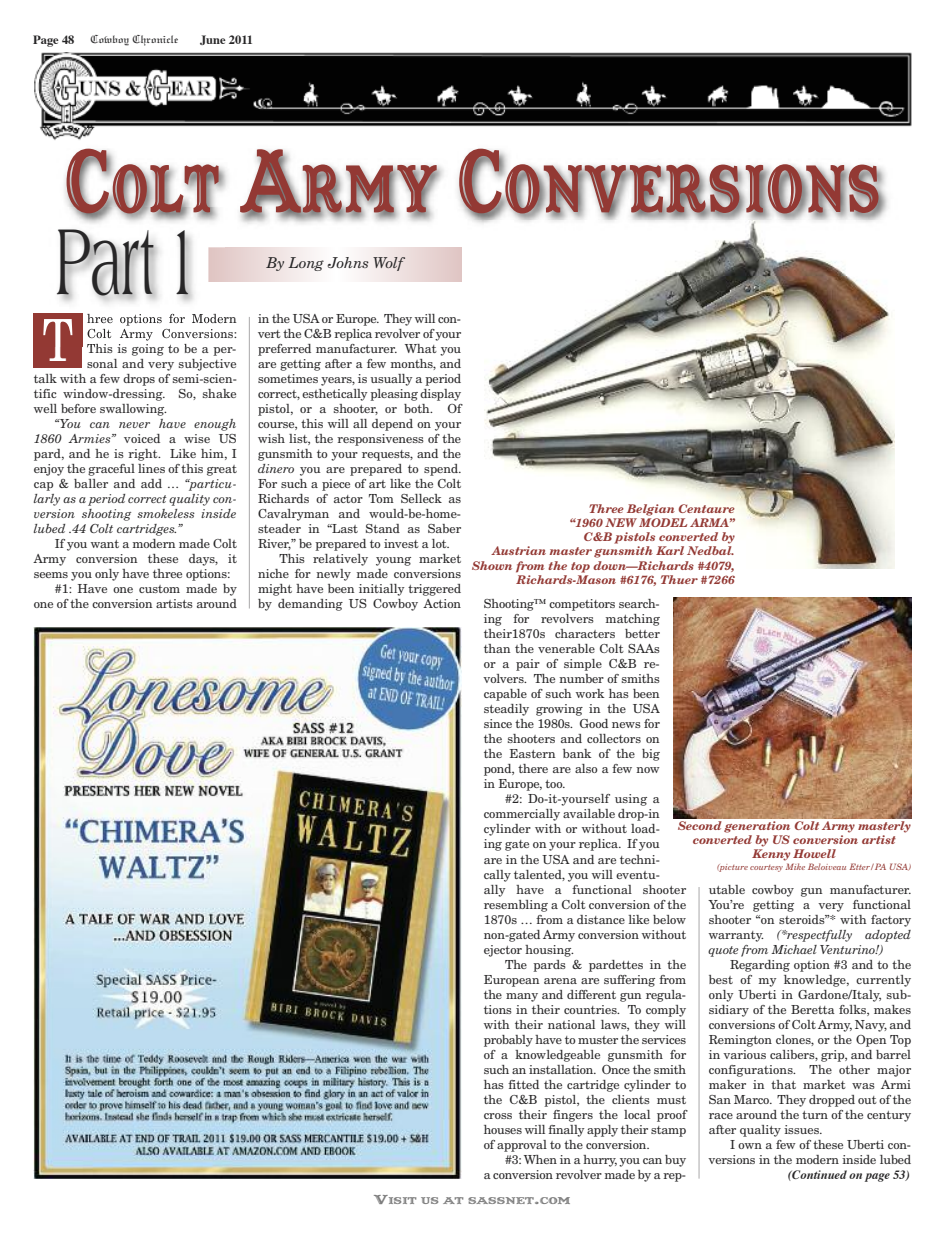
<style>
.page{position:relative;width:945px;height:1238px;background:#fff}
.page>*{position:absolute;margin:0;border:0;box-sizing:border-box;transform-origin:0 0}
.t1{font:100px "Americana";color:#272627;scale:.5 1}
.t2{font:64.12px "Captain Howdy";letter-spacing:.035em;color:#933934;scale:.83 1}
.t3{font:57.75px "New Century Schlbk";color:#fff;scale:.8 1}
.t4{font:italic 15px "New Century Schlbk";color:#272627}
.t5{font:12.5px/15px "New Century Schlbk";letter-spacing:-.005em;color:#272627;text-align:justify}
.t6{font:italic 12.5px/15px "New Century Schlbk";letter-spacing:.01em;color:#272627;text-align:justify}
.t7{font:italic 700 12.5px "Times";color:#272627}
.t8{font:12.5px "Linotext";color:#272627}
.t9{font:700 12.5px "Times";color:#272627}
.t10{font:italic 700 11.88px/14.2px "New Century Schlbk";color:#933934;text-align:right}
.t11{font:9.38px "Captain Howdy";color:#7d7d7d;scale:1.45 1}
.t12{font:italic 8.75px "New Century Schlbk";color:#933934}
.s1{font-size:85.5px}
.s2{font-style:normal}
.s3{font-style:italic}
.s4{font-size:12.5px}
</style>
<div class="page">
<img style="left:34px;top:53px;width:877px;height:76px">
<div style="left:34px;top:313px;width:48px;height:55px;background:#933934"></div>
<img style="left:485px;top:275px;width:410px;height:293px">
<img style="left:673px;top:598px;width:238px;height:220px">
<img style="left:64px;top:149px;width:825px;height:126px">
<img style="left:40px;top:129px;width:54px;height:11px">
<img style="left:472px;top:221px;width:417px;height:54px">
<svg style="left:224px;top:248px;width:237px;height:33px"></svg>
<img style="left:33px;top:275px;width:191px;height:72px">
<img style="left:87px;top:314px;width:75px;height:11px">
<img style="left:88px;top:329px;width:94px;height:11px">
<img style="left:87px;top:344px;width:66px;height:2px">
<img style="left:34px;top:313px;width:48px;height:34px">
<img style="left:43px;top:319px;width:29px;height:28px">
<img style="left:60px;top:208px;width:164px;height:40px">
<img style="left:60px;top:248px;width:149px;height:27px">
<img style="left:74px;top:208px;width:139px;height:5px">
<img style="left:209px;top:248px;width:15px;height:33px">
<hr style="left:249px;top:317px;width:1px;height:291px;background:#a9a8a9">
<hr style="left:699px;top:887px;width:1px;height:291px;background:#a9a8a9">
<img style="left:34px;top:627px;width:427px;height:551px">
<p class="t9" style="left:33px;top:35px;width:43px">Page 48</p>
<p class="t8" style="left:90px;top:35px;width:89px">Cowboy Chronicle</p>
<p class="t9" style="left:200px;top:35px;width:55px">June 2011</p>
<h2 class="t2" style="left:64px;top:148px;width:985px"><span class="s1">C</span>OLT <span class="s1">A</span>RMY <span class="s1">C</span>ONVERSIONS</h2>
<h1 class="t1" style="left:56px;top:221px;width:286px">Part 1</h1>
<p class="t4" style="left:267px;top:258px;width:138px">By Long Johns Wolf</p>
<h3 class="t3" style="left:42px;top:319px;width:40px">T</h3>
<p class="t5" style="left:87px;top:342px;width:151px">This is going to be a per-</p>
<p class="t5" style="left:87px;top:357px;width:151px">sonal and very subjective</p>
<p class="t5" style="left:34px;top:372px;width:205px">talk with a few drops of semi-scien-</p>
<p class="t5" style="left:34px;top:387px;width:205px">tific window-dressing. So, shake</p>
<p class="t5" style="left:34px;top:402px;width:135px">well before swallowing.</p>
<p class="t6" style="left:34px;top:417px;width:205px;text-indent:21px">“You can never have enough 1860 Armies” <span class="s2">voiced a wise US pard, and he is right. Like him, I enjoy the graceful lines of this great cap &amp; baller and add</span> … “particu&shy;larly as a period correct quality con&shy;version shooting smokeless inside lubed .44 Colt cartridges.”</p>
<p class="t5" style="left:55px;top:537px;width:183px">If you want a modern made Colt</p>
<p class="t5" style="left:34px;top:552px;width:205px">Army conversion these days, it</p>
<p class="t5" style="left:34px;top:567px;width:198px">seems you only have three options:</p>
<p class="t5" style="left:55px;top:582px;width:183px">#1: Have one custom made by</p>
<p class="t5" style="left:34px;top:597px;width:205px">one of the conversion artists around</p>
<p class="t5" style="left:258px;top:312px;width:205px">in the USA or Europe. They will con-</p>
<p class="t5" style="left:258px;top:327px;width:205px">vert the C&amp;B replica revolver of your</p>
<p class="t5" style="left:258px;top:342px;width:205px">preferred manufacturer. What you</p>
<p class="t5" style="left:258px;top:357px;width:205px">are getting after a few months, and</p>
<p class="t5" style="left:258px;top:372px;width:205px">sometimes years, is usually a period</p>
<p class="t5" style="left:258px;top:387px;width:205px">correct, esthetically pleasing display</p>
<p class="t5" style="left:258px;top:402px;width:205px">pistol, or a shooter, or both. Of</p>
<p class="t5" style="left:258px;top:417px;width:205px">course, this will all depend on your</p>
<p class="t5" style="left:258px;top:432px;width:205px">wish list, the responsiveness of the</p>
<p class="t5" style="left:258px;top:447px;width:205px">gunsmith to your requests, and the</p>
<p class="t5" style="left:258px;top:462px;width:205px"><span class="s3">dinero</span> you are prepared to spend.</p>
<p class="t5" style="left:258px;top:477px;width:205px">For such a piece of art like the Colt</p>
<p class="t5" style="left:258px;top:492px;width:205px">Richards of actor Tom Selleck as</p>
<p class="t5" style="left:258px;top:507px;width:205px">Cavalryman and would-be-home-</p>
<p class="t5" style="left:258px;top:522px;width:205px">steader in “Last Stand as Saber</p>
<p class="t5" style="left:258px;top:537px;width:193px">River,” be prepared to invest a lot.</p>
<p class="t5" style="left:279px;top:552px;width:183px">This relatively young market</p>
<p class="t5" style="left:258px;top:567px;width:205px">niche for newly made conversions</p>
<p class="t5" style="left:258px;top:582px;width:205px">might have been initially triggered</p>
<p class="t5" style="left:258px;top:597px;width:205px">by demanding US Cowboy Action</p>
<p class="t10" style="left:472px;top:502px;width:265px">Three Belgian Centaure<br>“1960 NEW MODEL ARMA”<br>C&amp;B pistols converted by<br>Austrian master gunsmith Karl Nedbal.<br>Shown from the top down—Richards #4079,<br>Richards-Mason #6176, Thuer #7266</p>
<p class="t5" style="left:484px;top:597px;width:178px">Shooting™ competitors search&shy;ing for revolvers matching their1870s characters better than the venerable Colt SAAs or a pair of simple C&amp;B re&shy;volvers. The number of smiths capable of such work has been steadily growing in the USA since the 1980s. Good news for the shooters and collectors on the Eastern bank of the big pond, there are also a few now in Europe, too.</p>
<p class="t5" style="left:484px;top:792px;width:204px;text-align:left;text-indent:21px">#2: Do-it-yourself using a commercially available drop-in cylinder with or without load-<br>ing gate on your replica. If you<br>are in the USA and are techni&shy;cally talented, you will eventu-<br>ally have a functional shooter resembling a Colt conversion of the<br>1870s … from a distance like below non-gated Army conversion without ejector housing.</p>
<p class="t5" style="left:484px;top:957px;width:204px;text-indent:21px">The pards &amp; pardettes in the European arena are suffering from the many and different gun regula&shy;tions in their countries. To comply with their national laws, they will probably have to muster the services of a knowledgeable gunsmith for such an installation. Once the smith has fitted the cartridge cylinder to the C&amp;B pistol, the clients must cross their fingers the local proof houses will finally apply their stamp of approval to the conversion.</p>
<p class="t5" style="left:484px;top:1152px;width:204px;text-align:right">#3:When in a hurry, you can buy<br>a conversion revolver made by a rep-</p>
<p class="t10" style="left:678px;top:819px;width:234px;text-align:center">Second generation Colt Army masterly converted by US conversion artist<br>Kenny Howell</p>
<p class="t12" style="left:717px;top:864px;width:195px">(picture courtesy Mike Beloiveau Etter/PA USA)</p>
<p class="t5" style="left:709px;top:882px;width:204px">utable cowboy gun manufacturer.<br>You’re getting a very functional shooter “on steroids”* with factory warranty. <span class="s3">(*respectfully adopted quote from Michael Venturino!)</span></p>
<p class="t5" style="left:709px;top:957px;width:204px;text-indent:21px">Regarding option #3 and to the best of my knowledge, currently only Uberti in Gardone/Italy, sub&shy;sidiary of the Beretta folks, makes conversions of Colt Army, Navy, and Remington clones, or the Open Top in various calibers, grip, and barrel configurations. The other major maker in that market was Armi San Marco. They dropped out of the race around the turn of the century after quality issues.</p>
<p class="t5" style="left:709px;top:1137px;width:204px;text-align:right">I own a few of these Uberti con&shy;versions in the modern inside lubed</p>
<p class="t7" style="left:788px;top:1169px;width:123px">(Continued on page 53)</p>
<p class="t11" style="left:374px;top:1194px;width:137px"><span class="s4">V</span>ISIT US AT SASSNET<span class="s4">.</span>COM</p>
</div>
